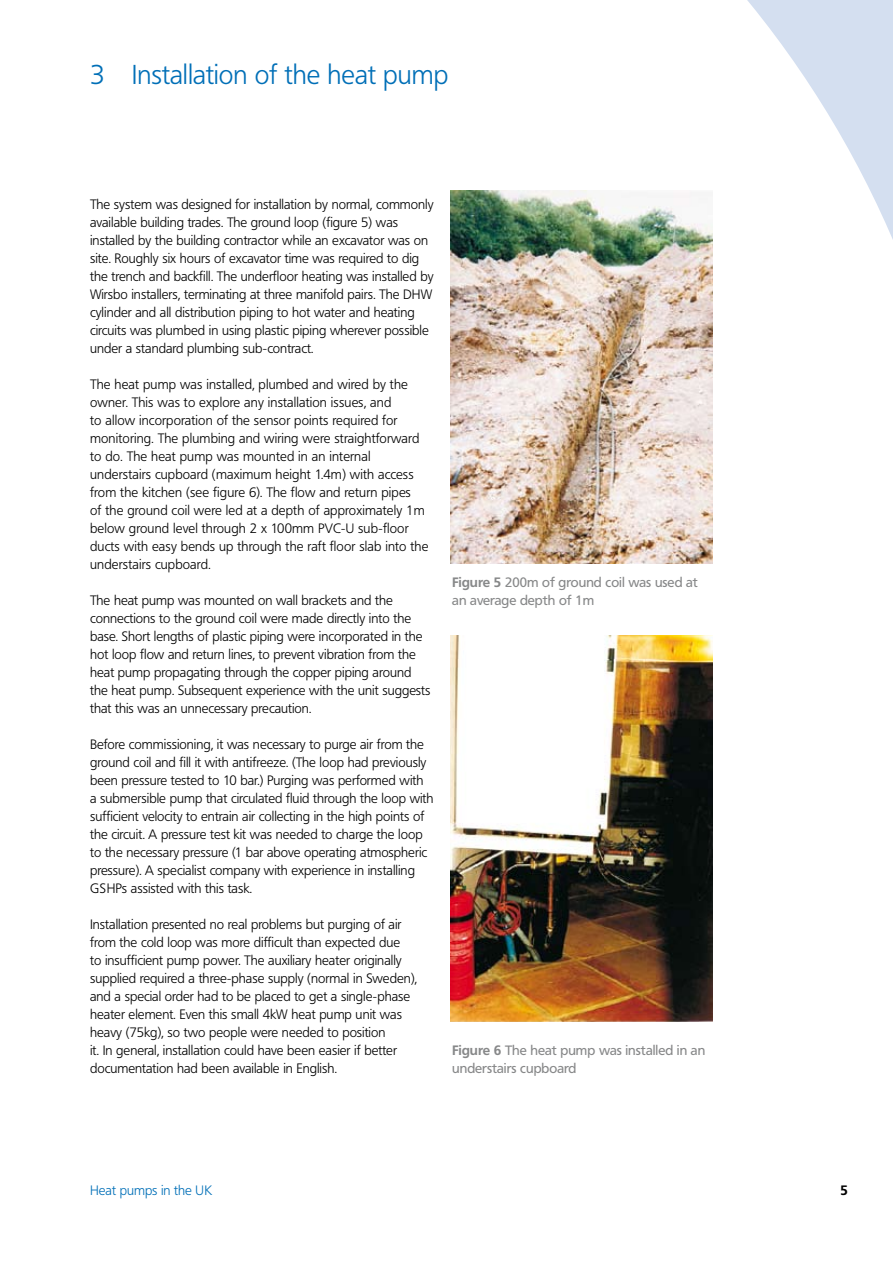
<style>
.page{position:relative;width:893px;height:1263px;background:#fff}
.page>*{position:absolute;margin:0;border:0;box-sizing:border-box;transform-origin:0 0}
.t1{font:300 27px "Frutiger BQ";color:#006fb7}
.t2{font:300 13.5px/18px "Frutiger BQ";color:#000}
.t3{font:13.5px/18px "Frutiger BQ";color:#878889}
.t4{font:300 13.5px "Frutiger BQ";color:#006fb7}
.s1{font-weight:700}
</style>
<div class="page">
<svg style="left:747px;top:0;width:146px;height:240px"></svg>
<img style="left:451px;top:636px;width:262px;height:385px">
<img style="left:451px;top:191px;width:262px;height:373px">
<h1 class="t1" style="left:90px;top:58px;width:360px">3 Installation of the heat pump</h1>
<p class="t2" style="left:90px;top:195px;width:345px">The system was designed for installation by normal, commonly available building trades. The ground loop (figure 5) was installed by the building contractor while an excavator was on site. Roughly six hours of excavator time was required to dig the trench and backfill. The underfloor heating was installed by Wirsbo installers, terminating at three manifold pairs. The DHW cylinder and all distribution piping to hot water and heating circuits was plumbed in using plastic piping wherever possible under a standard plumbing sub-contract.</p>
<p class="t2" style="left:90px;top:375px;width:340px">The heat pump was installed, plumbed and wired by the owner. This was to explore any installation issues, and<br>to allow incorporation of the sensor points required for monitoring. The plumbing and wiring were straightforward to do. The heat pump was mounted in an internal understairs cupboard (maximum height 1.4m) with access from the kitchen (see figure 6). The flow and return pipes<br>of the ground coil were led at a depth of approximately 1m below ground level through 2 x 100mm PVC-U sub-floor ducts with easy bends up through the raft floor slab into the understairs cupboard.</p>
<p class="t2" style="left:90px;top:591px;width:342px">The heat pump was mounted on wall brackets and the connections to the ground coil were made directly into the base. Short lengths of plastic piping were incorporated in the hot loop flow and return lines, to prevent vibration from the heat pump propagating through the copper piping around the heat pump. Subsequent experience with the unit suggests that this was an unnecessary precaution.</p>
<p class="t2" style="left:90px;top:735px;width:345px">Before commissioning, it was necessary to purge air from the ground coil and fill it with antifreeze. (The loop had previously been pressure tested to 10 bar.) Purging was performed with<br>a submersible pump that circulated fluid through the loop with sufficient velocity to entrain air collecting in the high points of the circuit. A pressure test kit was needed to charge the loop to the necessary pressure (1 bar above operating atmospheric pressure). A specialist company with experience in installing GSHPs assisted with this task.</p>
<p class="t2" style="left:90px;top:915px;width:328px">Installation presented no real problems but purging of air from the cold loop was more difficult than expected due<br>to insufficient pump power. The auxiliary heater originally supplied required a three-phase supply (normal in Sweden), and a special order had to be placed to get a single-phase heater element. Even this small 4kW heat pump unit was heavy (75kg), so two people were needed to position<br>it. In general, installation could have been easier if better documentation had been available in English.</p>
<p class="t3" style="left:452px;top:573px;width:247px"><span class="s1">Figure 5</span> 200m of ground coil was used at an average depth of 1m</p>
<p class="t3" style="left:452px;top:1041px;width:255px"><span class="s1">Figure 6</span> The heat pump was installed in an understairs cupboard</p>
<p class="t4" style="left:90px;top:1183px;width:124px">Heat pumps in the UK</p>
</div>
